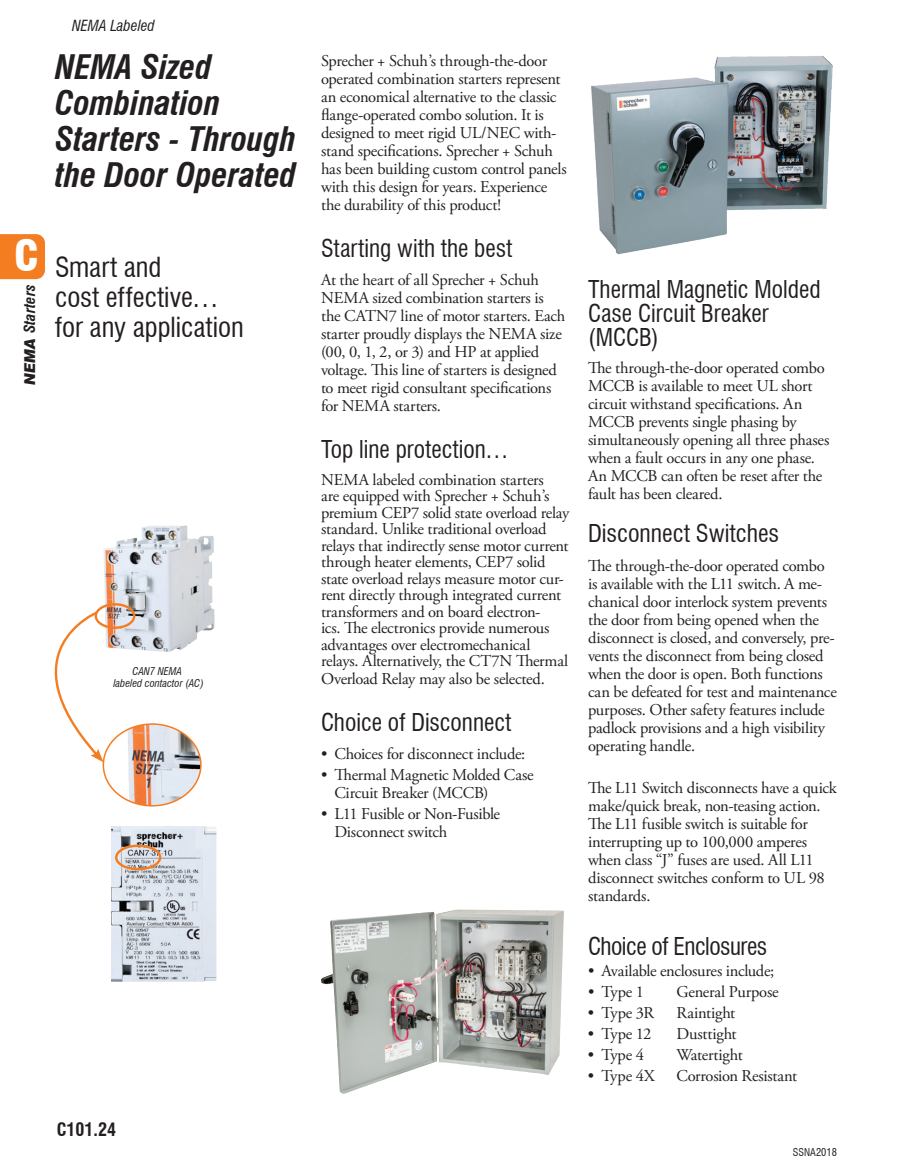
<style>
.page{position:relative;width:918px;height:1175px;background:#fff}
.page>*{position:absolute;margin:0;border:0;box-sizing:border-box;transform-origin:0 0}
.t1{font:900 condensed 42px "Swiss 721 BT";color:#fff}
.t2{font:italic 700 condensed 33px/36px "Swiss 721 BT";letter-spacing:-.005em;color:#231f20}
.t3{font:condensed 27px/30px "Swiss 721 BT";color:#231f20}
.t4{font:condensed 24px/24px "Swiss 721 BT";color:#231f20}
.t5{font:condensed 24px "Swiss 721 BT";letter-spacing:-.025em;color:#231f20}
.t6{font:700 condensed 18px "Swiss 721 BT";color:#231f20}
.t7{font:16.5px/18px "Adobe Garamond Pro";letter-spacing:-.015em;color:#231f20}
.t8{font:italic 700 condensed 15px "Swiss 721 BT";color:#231f20}
.t9{font:italic condensed 15px "Swiss 721 BT";color:#231f20}
.t10{font:italic condensed 10.5px/12.6px "Swiss 721 BT";color:#231f20;text-align:center}
.t11{font:condensed 10.5px "Swiss 721 BT";color:#231f20}
.s1{font-weight:900;font-stretch:normal}
</style>
<div class="page">
<div style="left:0;top:234px;width:45px;height:45px;background:#f47d21"></div>
<img style="left:591px;top:55px;width:242px;height:200px">
<img style="left:321px;top:911px;width:179px;height:183px">
<svg style="left:97px;top:525px;width:118px;height:127px"></svg>
<img style="left:138px;top:525px;width:47px;height:16px">
<img style="left:111px;top:826px;width:105px;height:155px">
<img style="left:127px;top:724px;width:74px;height:81px">
<div style="left:103px;top:723px;width:99px;height:83px;border:2px solid #f47d21;border-radius:50%"></div>
<div style="left:95px;top:603px;width:40px;height:26px;border:2px solid #f47d21;border-radius:50%"></div>
<svg style="left:54px;top:610px;width:50px;height:152px"></svg>
<div style="left:115px;top:844px;width:46px;height:26px;border:2px solid #f47d21;border-radius:50%"></div>
<p class="t9" style="left:72px;top:17px;width:84px">NEMA Labeled</p>
<h2 class="t2" style="left:55px;top:49px;width:243px">NEMA Sized<br>Combination<br>Starters - Through the Door Operated</h2>
<h1 class="t1" style="left:14px;top:230px;width:27px">C</h1>
<p class="t8" style="left:21px;top:385px;width:102px;rotate:-90deg"><span class="s1">NEMA</span> Starters</p>
<h3 class="t3" style="left:55px;top:252px;width:190px">Smart and<br>cost effective… for any application</h3>
<p class="t10" style="left:114px;top:664px;width:92px">CAN7 NEMA<br>labeled contactor (AC)</p>
<p class="t6" style="left:57px;top:1118px;width:61px">C101.24</p>
<p class="t7" style="left:321px;top:52px;width:247px">Sprecher + Schuh’s through-the-door operated combination starters represent an economical alternative to the classic flange-operated combo solution. It is designed to meet rigid UL/NEC with&shy;stand specifications. Sprecher + Schuh has been building custom control panels with this design for years. Experience the durability of this product!</p>
<h3 class="t4" style="left:321px;top:236px;width:193px">Starting with the best</h3>
<p class="t7" style="left:321px;top:271px;width:246px">At the heart of all Sprecher + Schuh NEMA sized combination starters is the CATN7 line of motor starters. Each starter proudly displays the NEMA size (00, 0, 1, 2, or 3) and HP at applied voltage. This line of starters is designed to meet rigid consultant specifications for NEMA starters.</p>
<h3 class="t4" style="left:321px;top:437px;width:189px">Top line protection…</h3>
<p class="t7" style="left:321px;top:472px;width:250px;line-height:16.5px">NEMA labeled combination starters<br>are equipped with Sprecher + Schuh’s premium CEP7 solid state overload relay standard. Unlike traditional overload relays that indirectly sense motor current through heater elements, CEP7 solid state overload relays measure motor cur&shy;rent directly through integrated current transformers and on board electron-<br>ics. The electronics provide numerous advantages over electromechanical relays. Alternatively, the CT7N Thermal</p>
<p class="t7" style="left:321px;top:670px;width:225px">Overload Relay may also be selected.</p>
<h3 class="t4" style="left:321px;top:710px;width:192px">Choice of Disconnect</h3>
<p class="t7" style="left:321px;top:745px;width:206px">• Choices for disconnect include:</p>
<p class="t7" style="left:334px;top:766px;width:201px;text-indent:-13px">• Thermal Magnetic Molded Case<br>Circuit Breaker (MCCB)</p>
<p class="t7" style="left:334px;top:805px;width:167px;text-indent:-13px">• L11 Fusible or Non-Fusible<br>Disconnect switch</p>
<h3 class="t4" style="left:588px;top:277px;width:234px">Thermal Magnetic Molded<br>Case Circuit Breaker (MCCB)</h3>
<p class="t7" style="left:588px;top:359px;width:243px">The through-the-door operated combo MCCB is available to meet UL short circuit withstand specifications. An MCCB prevents single phasing by simultaneously opening all three phases when a fault occurs in any one phase.<br>An MCCB can often be reset after the fault has been cleared.</p>
<h3 class="t4" style="left:588px;top:521px;width:193px">Disconnect Switches</h3>
<p class="t7" style="left:588px;top:557px;width:250px">The through-the-door operated combo is available with the L11 switch. A me&shy;chanical door interlock system prevents the door from being opened when the disconnect is closed, and conversely, pre&shy;vents the disconnect from being closed when the door is open. Both functions can be defeated for test and maintenance purposes. Other safety features include padlock provisions and a high visibility operating handle.</p>
<p class="t7" style="left:588px;top:779px;width:250px">The L11 Switch disconnects have a quick make/quick break, non-teasing action.<br>The L11 fusible switch is suitable for interrupting up to 100,000 amperes when class “J” fuses are used. All L11 disconnect switches conform to UL 98 standards.</p>
<h3 class="t5" style="left:588px;top:931px;width:181px">Choice of Enclosures</h3>
<p class="t7" style="left:588px;top:962px;width:188px">• Available enclosures include;</p>
<p class="t7" style="left:588px;top:983px;width:58px">• Type 1</p>
<p class="t7" style="left:676px;top:983px;width:104px">General Purpose</p>
<p class="t7" style="left:588px;top:1004px;width:67px">• Type 3R</p>
<p class="t7" style="left:676px;top:1004px;width:60px">Raintight</p>
<p class="t7" style="left:588px;top:1025px;width:65px">• Type 12</p>
<p class="t7" style="left:676px;top:1025px;width:62px">Dusttight</p>
<p class="t7" style="left:588px;top:1046px;width:58px">• Type 4</p>
<p class="t7" style="left:676px;top:1046px;width:68px">Watertight</p>
<p class="t7" style="left:588px;top:1067px;width:68px">• Type 4X</p>
<p class="t7" style="left:676px;top:1067px;width:122px">Corrosion Resistant</p>
<p class="t11" style="left:793px;top:1146px;width:46px">SSNA2018</p>
</div>
